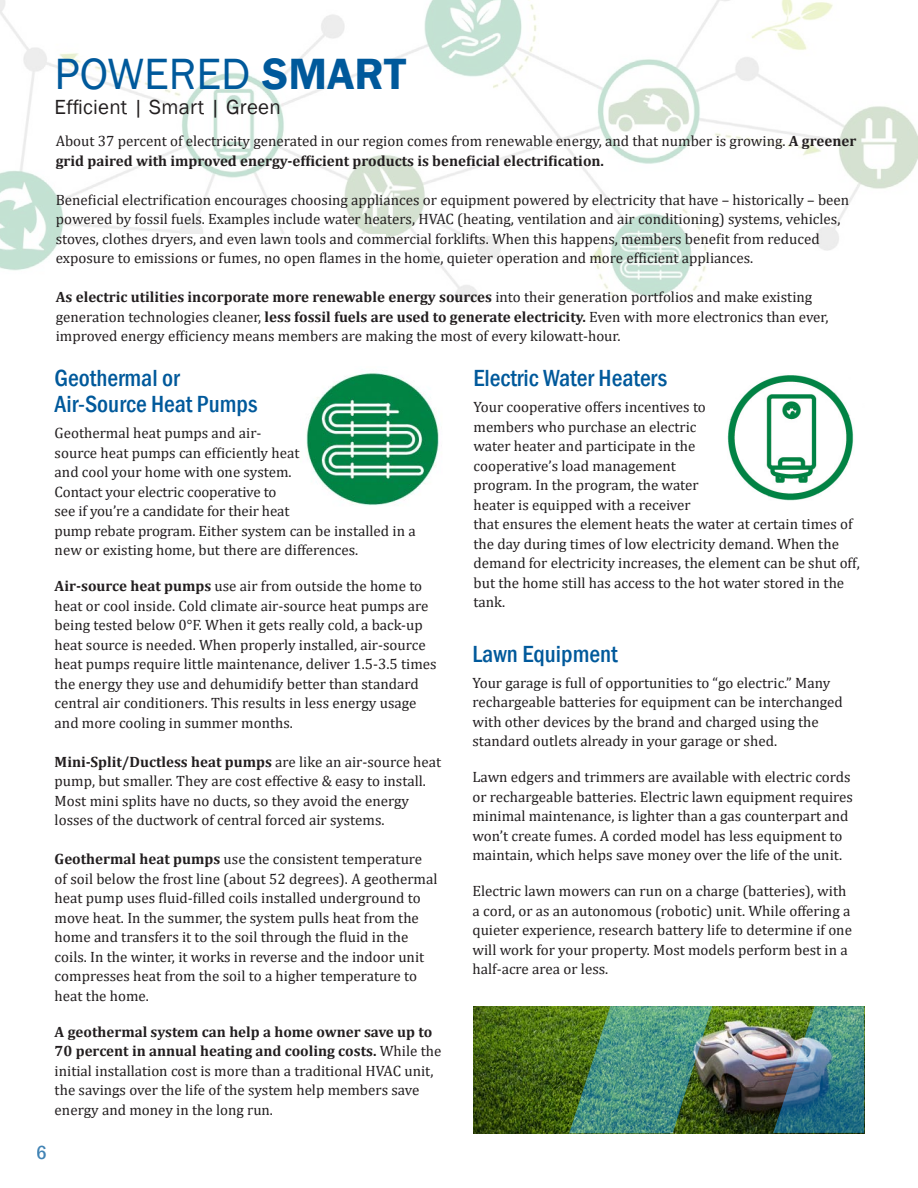
<style>
.page{position:relative;width:918px;height:1188px;background:#fff}
.page>*{position:absolute;margin:0;border:0;box-sizing:border-box;transform-origin:0 0}
.subhead{font:45px "Franklin Gothic";color:#00599b}
.subhead-2{font:500 condensed 24px "Franklin Gothic";color:#00599b}
.subhead-3{font:21px "Franklin Gothic";letter-spacing:.01em;color:#231f20}
.t1{font:500 condensed 19.5px "Franklin Gothic";color:#00599b;scale:1.04 1}
.t2{font:15px/19.5px "Cambria";color:#231f20}
.s1{font-weight:600}
.s2{font-weight:700}
</style>
<div class="page">
<img style="left:0;top:0;width:918px;height:300px">
<div style="left:81px;top:234px;width:305px;height:92px;background:#fff"></div>
<img style="left:306px;top:373px;width:133px;height:133px">
<img style="left:727px;top:375px;width:127px;height:126px">
<img style="left:473px;top:1006px;width:300px;height:127px">
<img style="left:569px;top:1006px;width:143px;height:127px">
<img style="left:773px;top:1006px;width:91px;height:127px">
<p class="subhead" style="left:55px;top:46px;width:353px">POWERED <span class="s1">SMART</span></p>
<p class="subhead-3" style="left:55px;top:94px;width:228px">Efficient | Smart | Green</p>
<p class="t2" style="left:56px;top:132px;width:802px">About 37 percent of electricity generated in our region comes from renewable energy, and that number is growing. <span class="s2">A greener grid paired with improved energy-efficient products is beneficial electrification.</span></p>
<p class="t2" style="left:56px;top:190px;width:795px">Beneficial electrification encourages choosing appliances or equipment powered by electricity that have – historically – been powered by fossil fuels. Examples include water heaters, HVAC (heating, ventilation and air conditioning) systems, vehicles, stoves, clothes dryers, and even lawn tools and commercial forklifts. When this happens, members benefit from reduced exposure to emissions or fumes, no open flames in the home, quieter operation and more efficient appliances.</p>
<p class="t2" style="left:56px;top:288px;width:774px"><span class="s2">As electric utilities incorporate more renewable energy sources</span> into their generation portfolios and make existing generation technologies cleaner, <span class="s2">less fossil fuels are used to generate electricity.</span> Even with more electronics than ever, improved energy efficiency means members are making the most of every kilowatt-hour.</p>
<p class="subhead-2" style="left:474px;top:362px;width:195px">Electric Water Heaters</p>
<p class="t2" style="left:474px;top:397px;width:388px">Your cooperative offers incentives to<br>members who purchase an electric<br>water heater and participate in the<br>cooperative’s load management<br>program. In the program, the water<br>heater is equipped with a receiver<br>that ensures the element heats the water at certain times of the day during times of low electricity demand. When the demand for electricity increases, the element can be shut off, but the home still has access to the hot water stored in the tank.</p>
<p class="subhead-2" style="left:472px;top:638px;width:147px">Lawn Equipment</p>
<p class="t2" style="left:472px;top:673px;width:372px">Your garage is full of opportunities to “go electric.” Many rechargeable batteries for equipment can be interchanged with other devices by the brand and charged using the standard outlets already in your garage or shed.</p>
<p class="t2" style="left:472px;top:767px;width:382px">Lawn edgers and trimmers are available with electric cords or rechargeable batteries. Electric lawn equipment requires minimal maintenance, is lighter than a gas counterpart and won’t create fumes. A corded model has less equipment to maintain, which helps save money over the life of the unit.</p>
<p class="t2" style="left:472px;top:881px;width:381px">Electric lawn mowers can run on a charge (batteries), with a cord, or as an autonomous (robotic) unit. While offering a quieter experience, research battery life to determine if one will work for your property. Most models perform best in a half-acre area or less.</p>
<p class="subhead-2" style="left:55px;top:362px;width:127px">Geothermal or</p>
<p class="subhead-2" style="left:55px;top:388px;width:204px">Air-Source Heat Pumps</p>
<p class="t2" style="left:55px;top:424px;width:363px">Geothermal heat pumps and air-<br>source heat pumps can efficiently heat<br>and cool your home with one system.<br>Contact your electric cooperative to<br>see if you’re a candidate for their heat<br>pump rebate program. Either system can be installed in a new or existing home, but there are differences.</p>
<p class="t2" style="left:55px;top:577px;width:383px"><span class="s2">Air-source heat pumps</span> use air from outside the home to heat or cool inside. Cold climate air-source heat pumps are being tested below 0°F. When it gets really cold, a back-up heat source is needed. When properly installed, air-source heat pumps require little maintenance, deliver 1.5-3.5 times the energy they use and dehumidify better than standard central air conditioners. This results in less energy usage and more cooling in summer months.</p>
<p class="t2" style="left:55px;top:752px;width:388px"><span class="s2">Mini-Split/Ductless heat pumps</span> are like an air-source heat pump, but smaller. They are cost effective &amp; easy to install.<br>Most mini splits have no ducts, so they avoid the energy losses of the ductwork of central forced air systems.</p>
<p class="t2" style="left:55px;top:850px;width:384px"><span class="s2">Geothermal heat pumps</span> use the consistent temperature of soil below the frost line (about 52 degrees). A geothermal heat pump uses fluid-filled coils installed underground to move heat. In the summer, the system pulls heat from the home and transfers it to the soil through the fluid in the coils. In the winter, it works in reverse and the indoor unit compresses heat from the soil to a higher temperature to heat the home.</p>
<p class="t2" style="left:55px;top:1022px;width:388px"><span class="s2">A geothermal system can help a home owner save up to 70 percent in annual heating and cooling costs.</span> While the initial installation cost is more than a traditional HVAC unit, the savings over the life of the system help members save energy and money in the long run.</p>
<h3 class="t1" style="left:37px;top:1140px;width:11px">6</h3>
</div>
